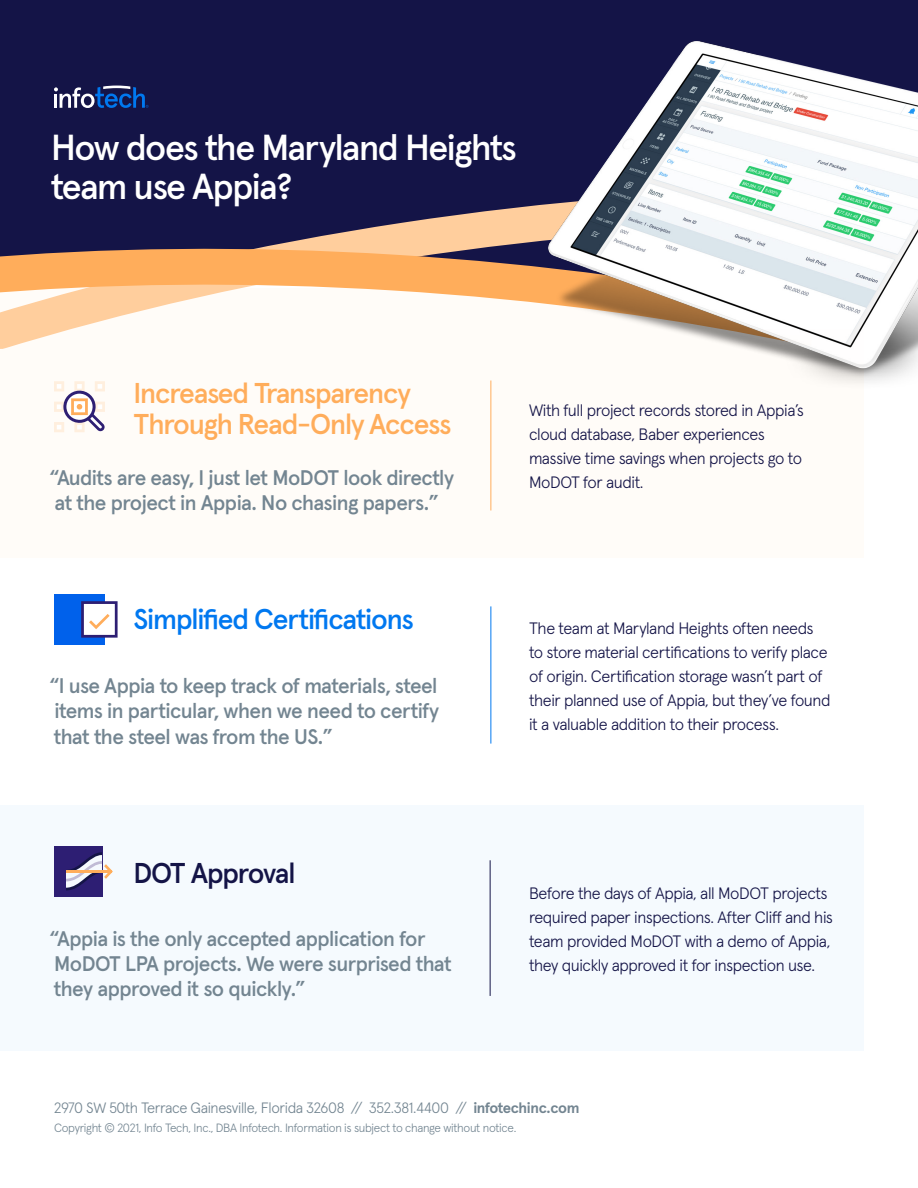
<style>
.page{position:relative;width:918px;height:1188px;background:#fff}
.page>*{position:absolute;margin:0;border:0;box-sizing:border-box;transform-origin:0 0}
.t1{font:500 36px/39px "Apercu Pro";letter-spacing:-.045em;color:#fff}
.t2{font:500 28.5px/31.5px "Apercu Pro";letter-spacing:-.045em;color:#ffad5b}
.t3{font:500 28.5px "Apercu Pro";letter-spacing:-.04em;color:#0078f0}
.t4{font:500 28.5px "Apercu Pro";letter-spacing:-.04em;color:#141447}
.t5{font:500 21px/25.2px "Apercu Pro";letter-spacing:-.025em;color:#738591}
.t6{font:300 16.5px/24px "Apercu Pro";letter-spacing:-.025em;color:#141447}
.t7{font:300 15px "Apercu Pro";letter-spacing:-.025em;color:#738591}
.t8{font:300 12px "Apercu Pro";letter-spacing:-.025em;color:#738591}
.s1{font-weight:700}
</style>
<div class="page">
<div style="left:0;top:0;width:918px;height:278px;background:#141447"></div>
<div style="left:0;top:288px;width:864px;height:270px;background:#fffcf8"></div>
<hr style="left:490px;top:381px;width:1px;height:129px;background:#ffad5c">
<svg style="left:54px;top:402px;width:10px;height:10px"></svg>
<svg style="left:54px;top:381px;width:10px;height:10px"></svg>
<svg style="left:74px;top:381px;width:11px;height:10px"></svg>
<svg style="left:95px;top:381px;width:10px;height:10px"></svg>
<svg style="left:54px;top:422px;width:10px;height:10px"></svg>
<svg style="left:65px;top:392px;width:29px;height:30px"></svg>
<div style="left:63px;top:390px;width:33px;height:33px;border:3px solid #2e1f73;border-radius:50%"></div>
<svg style="left:71px;top:398px;width:34px;height:34px"></svg>
<div style="left:0;top:806px;width:864px;height:245px;background:#f5fafe"></div>
<hr style="left:490px;top:606px;width:1px;height:138px;background:#0078f0">
<hr style="left:490px;top:860px;width:1px;height:136px;background:#141447">
<div style="left:54px;top:846px;width:48px;height:51px;background:#2d1e73"></div>
<svg style="left:66px;top:852px;width:47px;height:38px"></svg>
<svg style="left:54px;top:86px;width:95px;height:22px"></svg>
<svg style="left:0;top:204px;width:549px;height:145px"></svg>
<svg style="left:0;top:246px;width:549px;height:100px"></svg>
<img style="left:549px;top:42px;width:369px;height:340px">
<div style="left:54px;top:594px;width:51px;height:51px;background:#0061eb"></div>
<svg style="left:81px;top:601px;width:37px;height:37px"></svg>
<p class="t1" style="left:51px;top:126px;width:468px">How does the Maryland Heights team use Appia?</p>
<p class="t2" style="left:134px;top:375px;width:320px">Increased Transparency<br>Through Read-Only Access</p>
<p class="t5" style="left:49px;top:464px;width:406px">“Audits are easy, I just let MoDOT look directly at the project in Appia. No chasing papers.”</p>
<p class="t3" style="left:134px;top:597px;width:282px">Simplified Certifications</p>
<p class="t5" style="left:49px;top:672px;width:392px;text-align:justify">“I use Appia to keep track of materials, steel items in particular, when we need to certify that the steel was from the US.”</p>
<p class="t4" style="left:134px;top:851px;width:163px">DOT Approval</p>
<p class="t5" style="left:49px;top:924px;width:404px">“Appia is the only accepted application for<br>MoDOT LPA projects. We were surprised that they approved it so quickly.”</p>
<p class="t6" style="left:529px;top:397px;width:276px">With full project records stored in Appia’s cloud database, Baber experiences massive time savings when projects go to MoDOT for audit.</p>
<p class="t6" style="left:529px;top:614px;width:303px">The team at Maryland Heights often needs to store material certifications to verify place of origin. Certification storage wasn’t part of their planned use of Appia, but they’ve found it a valuable addition to their process.</p>
<p class="t6" style="left:529px;top:879px;width:306px">Before the days of Appia, all MoDOT projects required paper inspections. After Cliff and his team provided MoDOT with a demo of Appia, they quickly approved it for inspection use.</p>
<p class="t7" style="left:54px;top:1096px;width:527px">2970 SW 50th Terrace Gainesville, Florida 32608 // 352.381.4400 // <span class="s1">infotechinc.com</span></p>
<p class="t8" style="left:54px;top:1119px;width:464px">Copyright © 2021, Info Tech, Inc., DBA Infotech. Information is subject to change without notice.</p>
</div>
